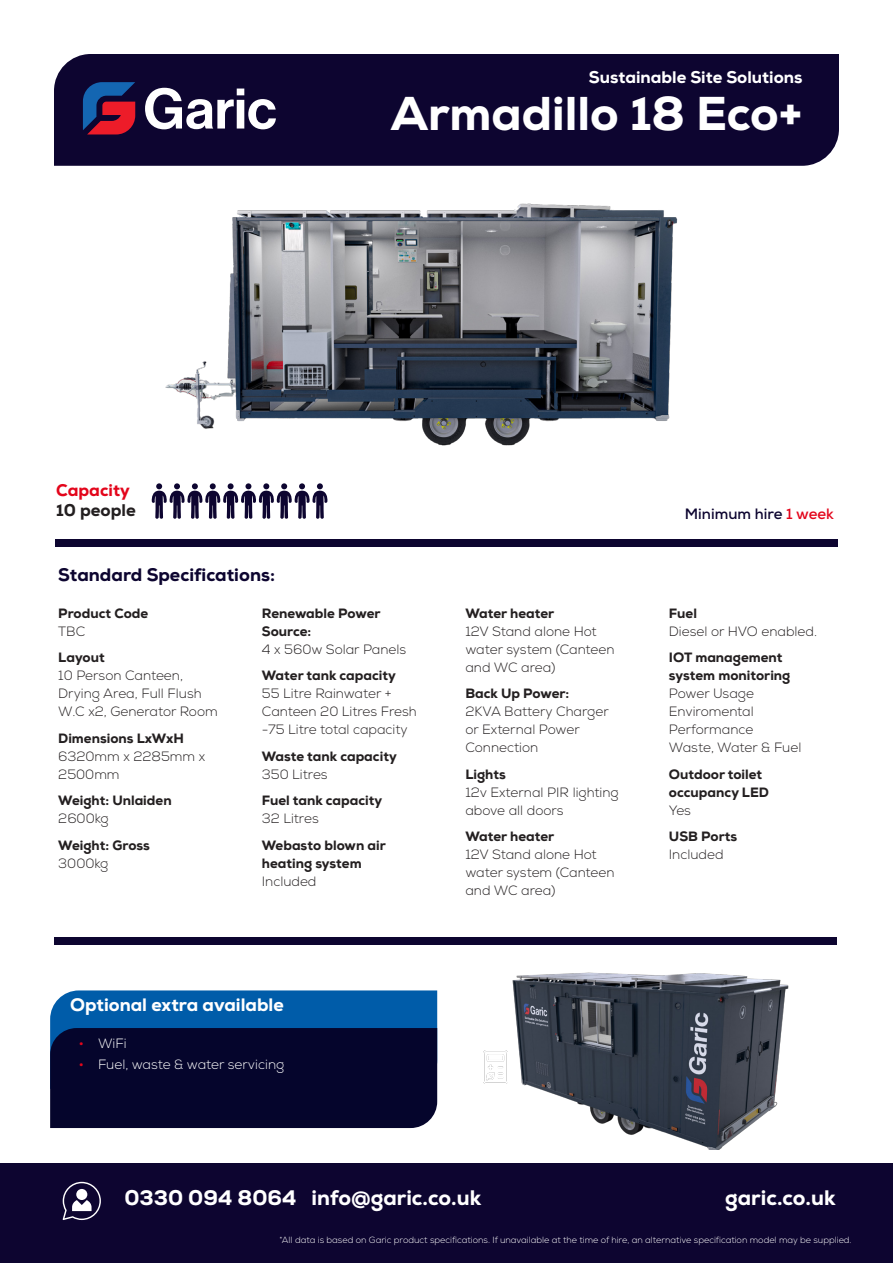
<style>
.page{position:relative;width:893px;height:1263px;background:#fff}
.page>*{position:absolute;margin:0;border:0;box-sizing:border-box;transform-origin:0 0}
.Product_name{font:800 47.4px "Nexa";color:#fff}
.t1{font:800 21px "Nexa";color:#fff}
.t2{font:800 18px "Nexa";color:#0d0530}
.t3{font:800 18px "Nexa";color:#fff}
.t4{font:800 16.8px "Nexa";color:#fff}
.t5{font:800 16.8px "Nexa";color:#e3051b}
.t6{font:800 16.8px "Nexa";color:#231f20}
.t7{font:700 15px "Nexa";color:#0d0530}
.Table_bold{font:300 13.5px/18px "Nexa";color:#231f20}
.Table_bold-2{font:800 13.5px/18px "Nexa";color:#231f20}
.t8{font:300 13.5px "Nexa";color:#fff}
.t9{font:300 9px "Nexa";color:#fff}
.s1{color:#e3051b}
.s2{font-weight:300}
.s3{font-weight:800}
.s4{font-size:15px;color:#e3051b}
</style>
<div class="page">
<svg style="left:50px;top:990px;width:387px;height:138px;background:#061f50"></svg>
<div style="left:0;top:1163px;width:893px;height:100px;background:#0d0530"></div>
<svg style="left:63px;top:1182px;width:38px;height:38px"></svg>
<div style="left:76px;top:1189px;width:11px;height:11px;background:#fff;border-radius:50%"></div>
<div style="left:54px;top:54px;width:785px;height:112px;background:#0d0530"></div>
<div style="left:55px;top:539px;width:783px;height:7px;background:#0d0530"></div>
<svg style="left:151px;top:483px;width:177px;height:36px"></svg>
<svg style="left:83px;top:82px;width:52px;height:52px;background:#622e5a"></svg>
<svg style="left:145px;top:88px;width:131px;height:41px"></svg>
<div style="left:54px;top:937px;width:783px;height:8px;background:#0d0530"></div>
<img style="left:165px;top:203px;width:513px;height:243px">
<img style="left:483px;top:972px;width:306px;height:177px">
<p class="t4" style="left:589px;top:66px;width:215px">Sustainable Site Solutions</p>
<p class="Product_name" style="left:391px;top:83px;width:413px">Armadillo 18 Eco+</p>
<p class="t5" style="left:56px;top:480px;width:75px">Capacity</p>
<p class="t6" style="left:56px;top:499px;width:81px">10 people</p>
<p class="t7" style="left:685px;top:505px;width:151px">Minimum hire <span class="s1">1 week</span></p>
<h3 class="t2" style="left:58px;top:563px;width:218px">Standard Specifications:</h3>
<p class="Table_bold-2" style="left:58px;top:604px;width:91px">Product Code<br><span class="s2">TBC</span></p>
<p class="Table_bold" style="left:58px;top:649px;width:161px"><span class="s3">Layout<br></span>10 Person Canteen,<br>Drying Area, Full Flush<br>W.C x2, Generator Room</p>
<p class="Table_bold" style="left:58px;top:730px;width:148px"><span class="s3">Dimensions LxWxH<br></span>6320mm x 2285mm x<br>2500mm</p>
<p class="Table_bold-2" style="left:58px;top:792px;width:115px">Weight: Unlaiden<br><span class="s2">2600kg</span></p>
<p class="Table_bold-2" style="left:58px;top:836px;width:93px">Weight: Gross<br><span class="s2">3000kg</span></p>
<p class="Table_bold-2" style="left:262px;top:604px;width:146px">Renewable Power<br>Source:<br><span class="s2">4 x 560w Solar Panels</span></p>
<p class="Table_bold" style="left:262px;top:667px;width:156px"><span class="s3">Water tank capacity<br></span>55 Litre Rainwater +<br>Canteen 20 Litres Fresh -75 Litre total capacity</p>
<p class="Table_bold-2" style="left:262px;top:747px;width:136px">Waste tank capacity<br><span class="s2">350 Litres</span></p>
<p class="Table_bold-2" style="left:262px;top:792px;width:122px">Fuel tank capacity<br><span class="s2">32 Litres</span></p>
<p class="Table_bold-2" style="left:262px;top:836px;width:126px">Webasto blown air heating system<br><span class="s2">Included</span></p>
<h3 class="t3" style="left:70px;top:993px;width:215px">Optional extra available</h3>
<p class="t8" style="left:79px;top:1035px;width:50px"><span class="s4">•</span> WiFi</p>
<p class="t8" style="left:79px;top:1056px;width:207px"><span class="s4">•</span> Fuel, waste &amp; water servicing</p>
<p class="Table_bold" style="left:465px;top:605px;width:151px"><span class="s3">Water heater<br></span>12V Stand alone Hot water system (Canteen and WC area)</p>
<p class="Table_bold" style="left:465px;top:685px;width:145px"><span class="s3">Back Up Power:<br></span>2KVA Battery Charger or External Power<br>Connection</p>
<p class="Table_bold" style="left:465px;top:766px;width:155px"><span class="s3">Lights<br></span>12v External PIR lighting above all doors</p>
<p class="Table_bold" style="left:465px;top:828px;width:151px"><span class="s3">Water heater<br></span>12V Stand alone Hot water system (Canteen and WC area)</p>
<p class="Table_bold" style="left:669px;top:605px;width:150px"><span class="s3">Fuel<br></span>Diesel or HVO enabled.</p>
<p class="Table_bold" style="left:669px;top:649px;width:134px"><span class="s3">IOT management system monitoring<br></span>Power Usage<br>Enviromental<br>Performance<br>Waste, Water &amp; Fuel</p>
<p class="Table_bold-2" style="left:669px;top:765px;width:102px">Outdoor toilet occupancy LED<br><span class="s2">Yes</span></p>
<p class="Table_bold-2" style="left:669px;top:828px;width:70px">USB Ports<br><span class="s2">Included</span></p>
<h2 class="t1" style="left:124px;top:1184px;width:358px">0330 094 8064 info@garic.co.uk</h2>
<h2 class="t1" style="left:725px;top:1184px;width:112px">garic.co.uk</h2>
<p class="t9" style="left:279px;top:1234px;width:574px">*All data is based on Garic product specifications. If unavailable at the time of hire, an alternative specification model may be supplied.</p>
</div>
